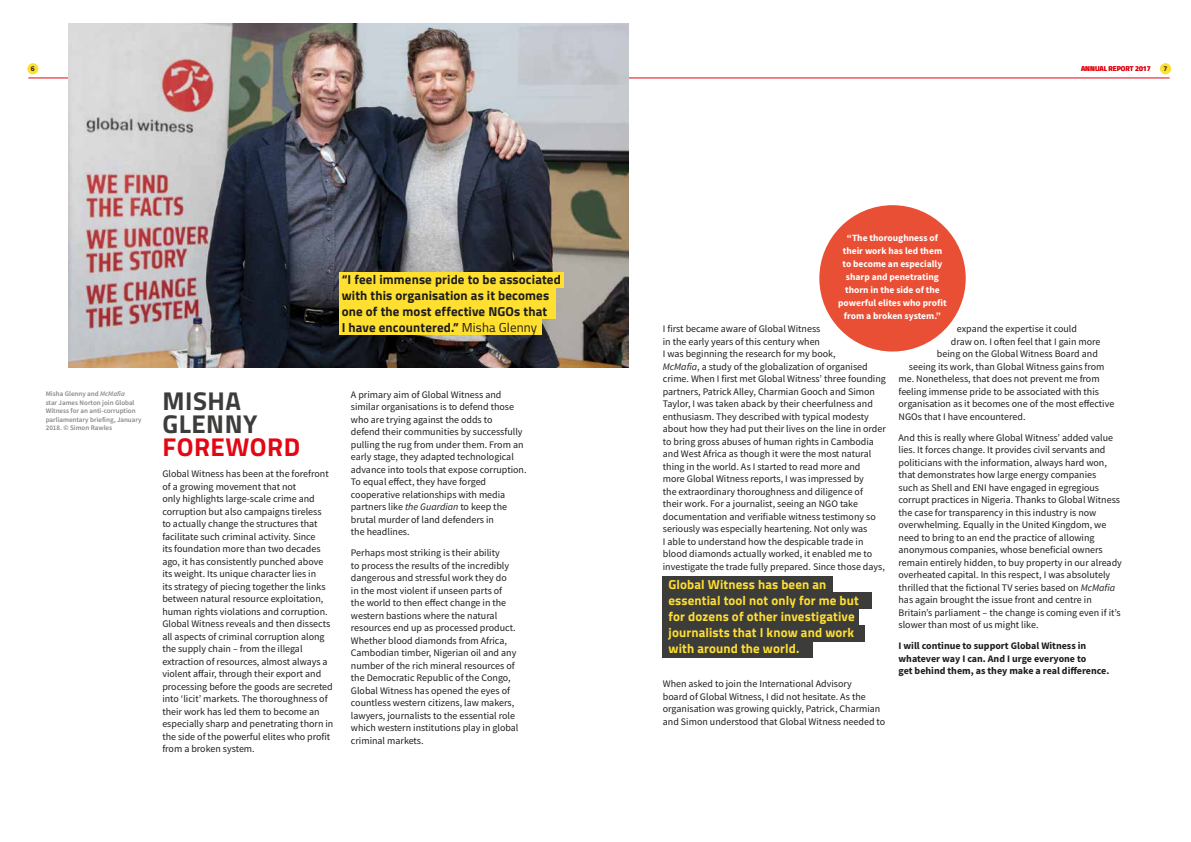
<style>
.page{position:relative;width:1191px;height:842px;background:#fff}
.page>*{position:absolute;margin:0;border:0;box-sizing:border-box;transform-origin:0 0}
.t1{font:700 25.8px/23.4px "Titillium";letter-spacing:.02em;color:#3c3c3b}
.t2{font:700 25.8px "Titillium";letter-spacing:.02em;color:#e30613}
.t3{font:700 13px/16px "Titillium";letter-spacing:.01em;color:#ffdf30}
.t4{font:700 13px/16px "Titillium";letter-spacing:.01em;color:#1d1d1b}
.t5{font:10px/12.5px "Source Sans Pro";color:#1d1d1b}
.t6{font:700 10px/12.5px "Source Sans Pro";color:#1d1d1b}
.t7{font:700 9.5px/12.9px "Source Sans Pro";color:#fff;text-align:center}
.t8{font:600 7px/8.5px "Source Sans Pro";color:#878787}
.t9{font:700 7px "Titillium";color:#e30613}
.t10{font:700 7px "Titillium";color:#1d1d1b}
.s1{font-weight:400}
.s2{font-style:italic}
</style>
<div class="page">
<div style="left:1160px;top:63px;width:11px;height:11px;background:#ffdf30;border-radius:50%"></div>
<div style="left:662px;top:592px;width:209px;height:17px;background:#3c3c3b"></div>
<div style="left:662px;top:576px;width:171px;height:16px;background:#3c3c3b"></div>
<div style="left:662px;top:609px;width:196px;height:16px;background:#3c3c3b"></div>
<div style="left:662px;top:625px;width:202px;height:16px;background:#3c3c3b"></div>
<div style="left:662px;top:641px;width:150px;height:17px;background:#3c3c3b"></div>
<div style="left:27px;top:63px;width:11px;height:11px;background:#ffdf30;border-radius:50%"></div>
<hr style="left:28px;top:77px;width:1141px;height:1px;background:#e30613">
<img style="left:68px;top:23px;width:560px;height:344px">
<div style="left:819px;top:205px;width:146px;height:146px;background:#e94f35;border-radius:50%"></div>
<div style="left:339px;top:272px;width:225px;height:16px;background:#ffdf30"></div>
<div style="left:339px;top:288px;width:217px;height:15px;background:#ffdf30"></div>
<div style="left:339px;top:303px;width:217px;height:16px;background:#ffdf30"></div>
<div style="left:339px;top:319px;width:202px;height:16px;background:#ffdf30"></div>
<p class="t10" style="left:31px;top:63px;width:5px">6</p>
<p class="t9" style="left:1081px;top:63px;width:71px">ANNUAL REPORT 2017</p>
<p class="t10" style="left:1163px;top:63px;width:5px">7</p>
<h2 class="t4" style="left:342px;top:271px;width:221px">“I feel immense pride to be associated with this organisation as it becomes one of the most effective NGOs that<br>I have encountered.” <span class="s1">Misha Glenny</span></h2>
<p class="t8" style="left:46px;top:390px;width:97px">Misha Glenny and <span class="s2">McMafia<br></span>star James Norton join Global<br>Witness for an anti-corruption parliamentary briefing, January<br>2018. © Simon Rawles</p>
<h1 class="t1" style="left:162px;top:388px;width:96px">MISHA<br>GLENNY</h1>
<h1 class="t2" style="left:162px;top:428px;width:139px">FOREWORD</h1>
<p class="t5" style="left:162px;top:468px;width:173px">Global Witness has been at the forefront of a growing movement that not<br>only highlights large-scale crime and corruption but also campaigns tireless<br>to actually change the structures that facilitate such criminal activity. Since<br>its foundation more than two decades ago, it has consistently punched above its weight. Its unique character lies in<br>its strategy of piecing together the links between natural resource exploitation, human rights violations and corruption.<br>Global Witness reveals and then dissects all aspects of criminal corruption along the supply chain – from the illegal extraction of resources, almost always a violent affair, through their export and processing before the goods are secreted into ‘licit’ markets. The thoroughness of their work has led them to become an especially sharp and penetrating thorn in the side of the powerful elites who profit from a broken system.</p>
<p class="t5" style="left:351px;top:388px;width:177px">A primary aim of Global Witness and similar organisations is to defend those who are trying against the odds to<br>defend their communities by successfully pulling the rug from under them. From an early stage, they adapted technological advance into tools that expose corruption.<br>To equal effect, they have forged cooperative relationships with media partners like <span class="s2">the Guardian</span> to keep the brutal murder of land defenders in<br>the headlines.</p>
<p class="t5" style="left:351px;top:547px;width:169px">Perhaps most striking is their ability<br>to process the results of the incredibly dangerous and stressful work they do<br>in the most violent if unseen parts of the world to then effect change in the western bastions where the natural resources end up as processed product.<br>Whether blood diamonds from Africa, Cambodian timber, Nigerian oil and any number of the rich mineral resources of the Democratic Republic of the Congo, Global Witness has opened the eyes of countless western citizens, law makers, lawyers, journalists to the essential role which western institutions play in global criminal markets.</p>
<p class="t7" style="left:838px;top:232px;width:110px">“The thoroughness of their work has led them to become an especially sharp and penetrating thorn in the side of the powerful elites who profit from a broken system.”</p>
<p class="t5" style="left:663px;top:323px;width:225px">I first became aware of Global Witness<br>in the early years of this century when<br>I was beginning the research for my book,<br><span class="s2">McMafia</span>, a study of the globalization of organised crime. When I first met Global Witness’ three founding partners, Patrick Alley, Charmian Gooch and Simon Taylor, I was taken aback by their cheerfulness and enthusiasm. They described with typical modesty about how they had put their lives on the line in order to bring gross abuses of human rights in Cambodia and West Africa as though it were the most natural thing in the world. As I started to read more and<br>more Global Witness reports, I was impressed by<br>the extraordinary thoroughness and diligence of<br>their work. For a journalist, seeing an NGO take documentation and verifiable witness testimony so seriously was especially heartening. Not only was<br>I able to understand how the despicable trade in blood diamonds actually worked, it enabled me to investigate the trade fully prepared. Since those days,</p>
<h2 class="t3" style="left:668px;top:575px;width:192px">Global Witness has been an essential tool not only for me but for dozens of other investigative journalists that I know and work with around the world.</h2>
<p class="t5" style="left:663px;top:678px;width:224px">When asked to join the International Advisory<br>board of Global Witness, I did not hesitate. As the organisation was growing quickly, Patrick, Charmian and Simon understood that Global Witness needed to</p>
<p class="t5" style="left:957px;top:323px;width:122px">expand the expertise it could</p>
<p class="t5" style="left:951px;top:335px;width:151px">draw on. I often feel that I gain more</p>
<p class="t5" style="left:937px;top:348px;width:162px">being on the Global Witness Board and</p>
<p class="t5" style="left:909px;top:360px;width:197px">seeing its work, than Global Witness gains from</p>
<p class="t5" style="left:898px;top:373px;width:203px">me. Nonetheless, that does not prevent me from</p>
<p class="t5" style="left:898px;top:385px;width:202px">feeling immense pride to be associated with this</p>
<p class="t5" style="left:898px;top:398px;width:217px">organisation as it becomes one of the most effective</p>
<p class="t5" style="left:898px;top:410px;width:128px">NGOs that I have encountered.</p>
<p class="t5" style="left:898px;top:431px;width:225px">And this is really where Global Witness’ added value lies. It forces change. It provides civil servants and politicians with the information, always hard won, that demonstrates how large energy companies<br>such as Shell and ENI have engaged in egregious corrupt practices in Nigeria. Thanks to Global Witness the case for transparency in this industry is now overwhelming. Equally in the United Kingdom, we need to bring to an end the practice of allowing anonymous companies, whose beneficial owners remain entirely hidden, to buy property in our already overheated capital. In this respect, I was absolutely thrilled that the fictional TV series based on <span class="s2">McMafia </span>has again brought the issue front and centre in Britain’s parliament – the change is coming even if it’s slower than most of us might like.</p>
<p class="t6" style="left:898px;top:640px;width:212px">I will continue to support Global Witness in whatever way I can. And I urge everyone to<br>get behind them, as they make a real difference.</p>
</div>
